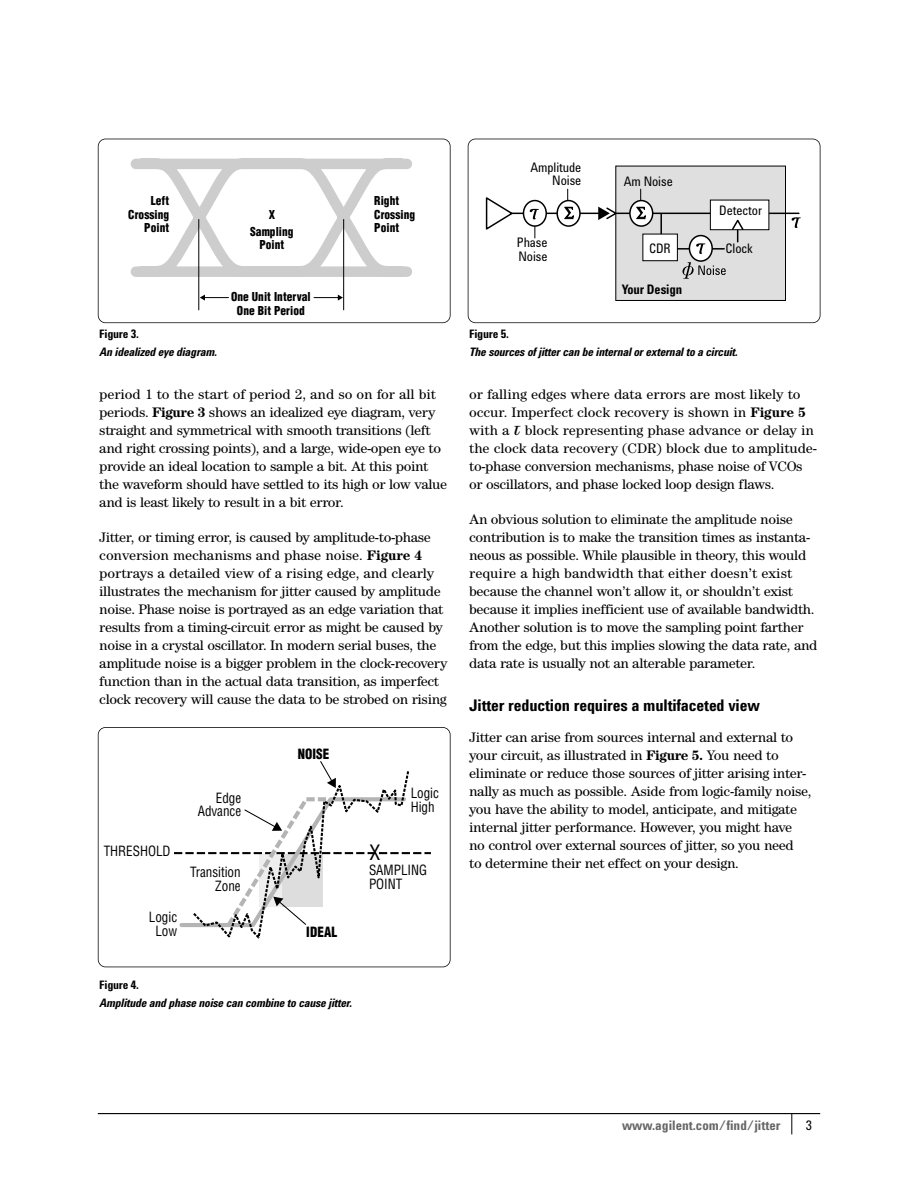
<style>
.page{position:relative;width:918px;height:1188px;background:#fff}
.page>*{position:absolute;margin:0;border:0;box-sizing:border-box;transform-origin:0 0}
.t1{font:condensed 20.7px "Helvetica";color:#000;scale:.95 1}
.t2{font:700 16.5px "Agilent Cond";letter-spacing:-.01em;color:#000}
.t3{font:14.25px/18px "Agilent Century ITC";letter-spacing:-.025em;color:#000}
.t4{font:14.25px/18px "Agilent Century ITC";letter-spacing:-.005em;color:#000}
.t5{font:condensed 13.8px/13.8px "Helvetica";color:#000;scale:.95 1}
.t6{font:900 condensed 13.8px "Helvetica";letter-spacing:.005em;color:#000;scale:.95 1}
.t7{font:13.5px/13.5px "Agilent Cond";letter-spacing:-.005em;color:#000;scale:.95 1}
.t8{font:700 13.5px "Agilent Cond";color:#666}
.t9{font:700 13.5px "Agilent Cond";letter-spacing:-.005em;color:#000;scale:.95 1}
.t10{font:13.5px "Agilent Cond";letter-spacing:-.005em;color:#000}
.t11{font:italic 700 12px "Agilent Cond";letter-spacing:-.025em;color:#000}
.t12{font:900 condensed 12px/13.5px "Helvetica";letter-spacing:.005em;color:#000;text-align:center;scale:.95 1}
.t13{font:700 12px "Agilent Cond";letter-spacing:-.025em;color:#000}
.s1{font-weight:700}
</style>
<div class="page">
<svg style="left:791px;top:1114px;width:1px;height:20px"></svg>
<hr style="left:98px;top:1113px;width:722px;height:1px;background:#000">
<svg style="left:130px;top:158px;width:282px;height:124px"></svg>
<hr style="left:198px;top:219px;width:1px;height:91px;background:#000">
<hr style="left:343px;top:219px;width:1px;height:91px;background:#000">
<svg style="left:200px;top:295px;width:29px;height:6px"></svg>
<svg style="left:314px;top:295px;width:29px;height:6px"></svg>
<div style="left:98px;top:139px;width:353px;height:184px;border:2px solid #000;border-radius:8px"></div>
<svg style="left:174px;top:761px;width:257px;height:178px"></svg>
<div style="left:98px;top:727px;width:353px;height:240px;border:2px solid #000;border-radius:8px"></div>
<div style="left:615px;top:166px;width:171px;height:135px;background:#dfdfdf;border:1px solid #000"></div>
<div style="left:710px;top:200px;width:59px;height:30px;background:#fff;border:1px solid #000"></div>
<hr style="left:507px;top:213px;width:93px;height:1px;background:#000">
<hr style="left:769px;top:213px;width:30px;height:1px;background:#000">
<svg style="left:485px;top:197px;width:30px;height:33px"></svg>
<svg style="left:523px;top:200px;width:24px;height:27px"></svg>
<svg style="left:556px;top:200px;width:25px;height:27px"></svg>
<svg style="left:689px;top:235px;width:24px;height:27px"></svg>
<svg style="left:791px;top:217px;width:10px;height:11px"></svg>
<svg style="left:529px;top:209px;width:11px;height:11px"></svg>
<svg style="left:563px;top:189px;width:11px;height:31px"></svg>
<svg style="left:598px;top:189px;width:147px;height:65px"></svg>
<svg style="left:534px;top:226px;width:1px;height:12px"></svg>
<div style="left:642px;top:234px;width:36px;height:27px;background:#fff;border:1px solid #000"></div>
<svg style="left:682px;top:262px;width:44px;height:17px"></svg>
<div style="left:468px;top:139px;width:352px;height:184px;border:2px solid #000;border-radius:8px"></div>
<p class="t12" style="left:128px;top:195px;width:45px;text-align:right">Left<br>Crossing<br>Point</p>
<p class="t12" style="left:374px;top:195px;width:45px;text-align:left">Right<br>Crossing<br>Point</p>
<p class="t12" style="left:250px;top:207px;width:47px;line-height:17.1px">X<br>Sampling</p>
<p class="t12" style="left:259px;top:239px;width:28px">Point</p>
<p class="t13" style="left:99px;top:330px;width:41px">Figure 3.</p>
<p class="t11" style="left:99px;top:348px;width:119px">An idealized eye diagram.</p>
<p class="t12" style="left:231px;top:291px;width:85px">One Unit Interval<br>One Bit Period</p>
<p class="t3" style="left:99px;top:387px;width:349px">period 1 to the start of period 2, and so on for all bit periods. <span class="s1">Figure 3</span> shows an idealized eye diagram, very straight and symmetrical with smooth transitions (left and right crossing points), and a large, wide-open eye to provide an ideal location to sample a bit. At this point the waveform should have settled to its high or low value and is least likely to result in a bit error.</p>
<p class="t3" style="left:99px;top:530px;width:350px">Jitter, or timing error, is caused by amplitude-to-phase conversion mechanisms and phase noise. <span class="s1">Figure 4 </span>portrays a detailed view of a rising edge, and clearly illustrates the mechanism for jitter caused by amplitude noise. Phase noise is portrayed as an edge variation that results from a timing-circuit error as might be caused by noise in a crystal oscillator. In modern serial buses, the amplitude noise is a bigger problem in the clock-recovery function than in the actual data transition, as imperfect clock recovery will cause the data to be strobed on rising</p>
<p class="t5" style="left:104px;top:846px;width:72px">THRESHOLD</p>
<p class="t5" style="left:149px;top:911px;width:31px;text-align:center">Logic<br>Low</p>
<p class="t5" style="left:198px;top:792px;width:47px;text-align:right">Edge<br>Advance</p>
<p class="t5" style="left:190px;top:866px;width:55px;text-align:right">Transition<br>Zone</p>
<p class="t6" style="left:298px;top:749px;width:35px">NOISE</p>
<p class="t6" style="left:306px;top:926px;width:34px">IDEAL</p>
<p class="t13" style="left:99px;top:980px;width:41px">Figure 4.</p>
<p class="t11" style="left:99px;top:998px;width:254px">Amplitude and phase noise can combine to cause jitter.</p>
<h1 class="t1" style="left:370px;top:844px;width:13px">X</h1>
<p class="t5" style="left:411px;top:787px;width:31px">Logic<br>High</p>
<p class="t5" style="left:369px;top:864px;width:63px">SAMPLING<br>POINT</p>
<p class="t7" style="left:530px;top:162px;width:55px;text-align:right">Amplitude<br>Noise</p>
<p class="t7" style="left:517px;top:237px;width:34px">Phase<br>Noise</p>
<p class="t7" style="left:624px;top:176px;width:53px">Am Noise</p>
<p class="t7" style="left:649px;top:243px;width:24px">CDR</p>
<p class="t9" style="left:622px;top:284px;width:65px">Your Design</p>
<p class="t7" style="left:719px;top:205px;width:46px">Detector</p>
<p class="t7" style="left:726px;top:243px;width:30px">Clock</p>
<p class="t13" style="left:469px;top:330px;width:41px">Figure 5.</p>
<p class="t11" style="left:469px;top:348px;width:270px">The sources of jitter can be internal or external to a circuit.</p>
<p class="t4" style="left:469px;top:387px;width:349px">or falling edges where data errors are most likely to occur. Imperfect clock recovery is shown in <span class="s1">Figure 5 </span>with a ▼ block representing phase advance or delay in the clock data recovery (CDR) block due to amplitude&shy;to-phase conversion mechanisms, phase noise of VCOs or oscillators, and phase locked loop design flaws.</p>
<p class="t3" style="left:469px;top:512px;width:350px">An obvious solution to eliminate the amplitude noise contribution is to make the transition times as instanta&shy;neous as possible. While plausible in theory, this would require a high bandwidth that either doesn’t exist because the channel won’t allow it, or shouldn’t exist because it implies inefficient use of available bandwidth.<br>Another solution is to move the sampling point farther from the edge, but this implies slowing the data rate, and data rate is usually not an alterable parameter.</p>
<p class="t2" style="left:469px;top:700px;width:292px">Jitter reduction requires a multifaceted view</p>
<p class="t3" style="left:469px;top:730px;width:344px">Jitter can arise from sources internal and external to your circuit, as illustrated in <span class="s1">Figure 5.</span> You need to eliminate or reduce those sources of jitter arising inter&shy;nally as much as possible. Aside from logic-family noise, you have the ability to model, anticipate, and mitigate internal jitter performance. However, you might have no control over external sources of jitter, so you need<br>to determine their net effect on your design.</p>
<p class="t8" style="left:622px;top:1120px;width:160px">www.agilent.com/find/jitter</p>
<p class="t10" style="left:806px;top:1120px;width:8px">3</p>
</div>
